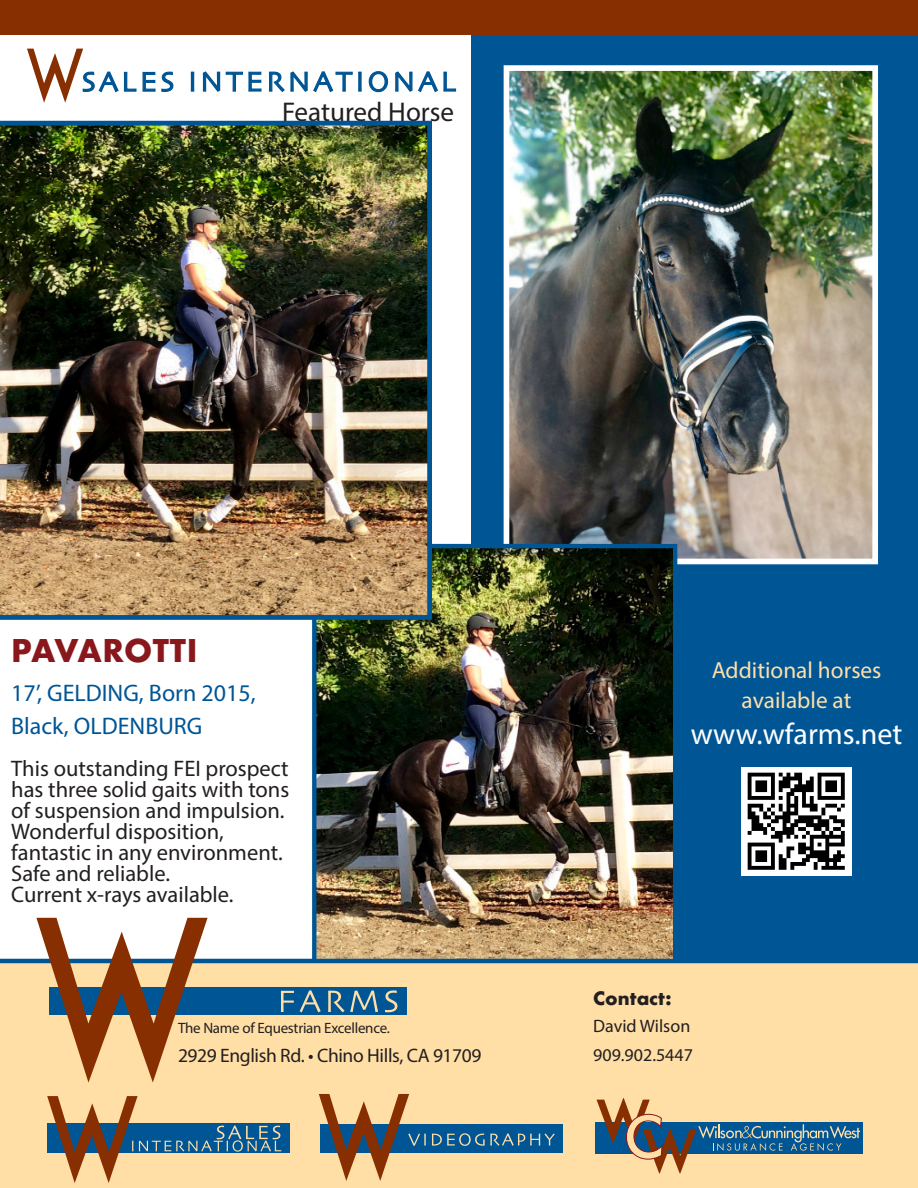
<style>
.page{position:relative;width:918px;height:1188px;background:#fff}
.page>*{position:absolute;margin:0;border:0;box-sizing:border-box;transform-origin:0 0}
.t1{font:700 30.45px "Futura";letter-spacing:.01em;color:#88181b}
.t2{font:30px "Myriad Pro";color:#fff}
.t3{font:27.15px "Myriad Pro";color:#231f20}
.t4{font:24px/33px "Myriad Pro";color:#005595}
.t5{font:23.25px/30px "Myriad Pro";color:#ffdfa6;text-align:center}
.t6{font:22.5px/21px "Myriad Pro";color:#231f20}
.t7{font:19.5px "Myriad Pro";letter-spacing:-.02em;color:#231f20}
.t8{font:18px "Myriad Pro";color:#231f20}
.t9{font:700 18px "Futura";color:#231f20}
.t10{font:15px "Myriad Pro";letter-spacing:-.015em;color:#231f20}
</style>
<div class="page">
<div style="left:471px;top:0;width:447px;height:959px;background:#005595"></div>
<img style="left:742px;top:768px;width:110px;height:107px">
<img style="left:511px;top:72px;width:360px;height:485px">
<div style="left:504px;top:65px;width:374px;height:499px;border:6px solid #fff"></div>
<img style="left:317px;top:549px;width:355px;height:410px">
<div style="left:312px;top:544px;width:365px;height:427px;border:4px solid #005595"></div>
<img style="left:0;top:121px;width:432px;height:499px">
<div style="left:0;top:0;width:918px;height:34px;background:#882f01"></div>
<div style="left:0;top:961px;width:918px;height:227px;background:#ffdfa6"></div>
<hr style="left:0;top:959px;width:918px;height:4px;background:#005595">
<div style="left:49px;top:988px;width:357px;height:27px;background:#005595"></div>
<svg style="left:36px;top:918px;width:172px;height:165px"></svg>
<svg style="left:281px;top:991px;width:13px;height:21px"></svg>
<svg style="left:300px;top:990px;width:21px;height:22px"></svg>
<svg style="left:328px;top:990px;width:50px;height:22px"></svg>
<svg style="left:385px;top:990px;width:12px;height:22px"></svg>
<svg style="left:597px;top:1098px;width:263px;height:75px"></svg>
<div style="left:47px;top:1123px;width:243px;height:30px;background:#005595"></div>
<svg style="left:47px;top:1096px;width:234px;height:87px"></svg>
<div style="left:320px;top:1124px;width:243px;height:28px;background:#005595"></div>
<svg style="left:432px;top:1133px;width:123px;height:13px"></svg>
<svg style="left:319px;top:1094px;width:107px;height:87px"></svg>
<svg style="left:27px;top:49px;width:147px;height:54px"></svg>
<svg style="left:190px;top:71px;width:5px;height:21px"></svg>
<svg style="left:202px;top:71px;width:60px;height:21px"></svg>
<svg style="left:268px;top:71px;width:94px;height:22px"></svg>
<svg style="left:368px;top:71px;width:21px;height:22px"></svg>
<svg style="left:395px;top:71px;width:62px;height:22px"></svg>
<p class="t3" style="left:282px;top:95px;width:173px">Featured Horse</p>
<p class="t1" style="left:11px;top:629px;width:188px">PAVAROTTI</p>
<p class="t4" style="left:11px;top:676px;width:246px">17’, GELDING, Born 2015,<br>Black, OLDENBURG</p>
<p class="t6" style="left:11px;top:758px;width:280px">This outstanding FEI prospect has three solid gaits with tons of suspension and impulsion.<br>Wonderful disposition,</p>
<p class="t6" style="left:11px;top:842px;width:273px">fantastic in any environment.<br>Safe and reliable.</p>
<p class="t6" style="left:11px;top:884px;width:224px">Current x-rays available.</p>
<p class="t10" style="left:178px;top:1019px;width:213px">The Name of Equestrian Excellence.</p>
<p class="t7" style="left:178px;top:1043px;width:305px">2929 English Rd. • Chino Hills, CA 91709</p>
<p class="t5" style="left:712px;top:655px;width:171px">Additional horses available at</p>
<p class="t2" style="left:691px;top:715px;width:213px">www.wfarms.net</p>
<p class="t9" style="left:593px;top:986px;width:80px">Contact:</p>
<p class="t8" style="left:593px;top:1015px;width:99px">David Wilson</p>
<p class="t8" style="left:593px;top:1044px;width:101px">909.902.5447</p>
</div>
